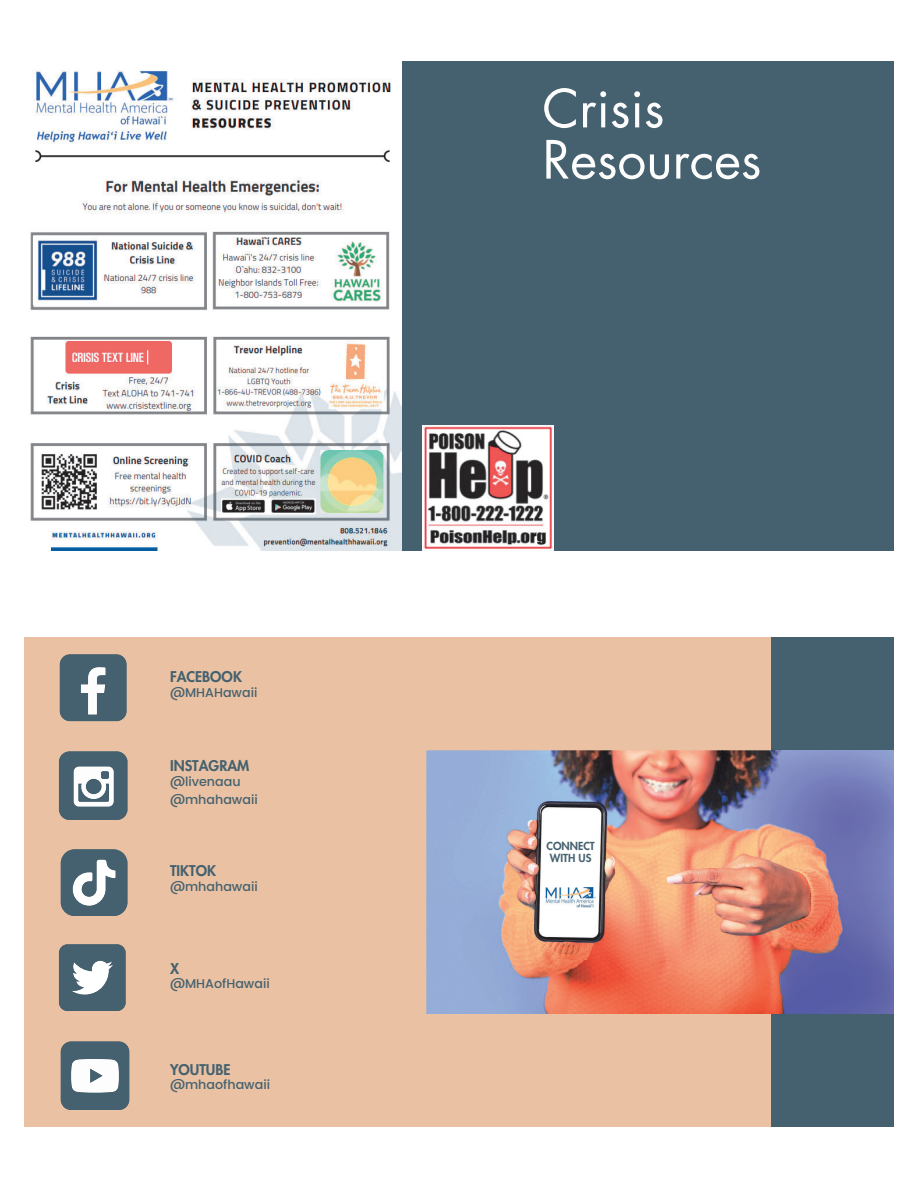
<style>
.page{position:relative;width:918px;height:1188px;background:#fff}
.page>*{position:absolute;margin:0;border:0;box-sizing:border-box;transform-origin:0 0}
.t1{font:51.3px/51.2px "Futura LT Pro";color:#fefdfd}
.t2{font:800 14.55px "Futura LT Pro";color:#45616f}
.t3{font:500 12.75px/17.7px "Poppins";color:#45616f}
.t4{font:800 10.8px/11.9px "Futura LT Pro";color:#45616f;text-align:center}
</style>
<div class="page">
<div style="left:24px;top:62px;width:870px;height:489px;background:#45616f"></div>
<img style="left:553px;top:426px;width:1px;height:125px">
<img style="left:24px;top:62px;width:377px;height:489px">
<hr style="left:423px;top:551px;width:130px;height:1px;background:#45616f">
<img style="left:423px;top:426px;width:130px;height:125px">
<div style="left:24px;top:637px;width:870px;height:489px;background:#eac2a3"></div>
<svg style="left:59px;top:654px;width:68px;height:68px;background:#647983"></svg>
<svg style="left:59px;top:751px;width:68px;height:69px;background:#738790"></svg>
<svg style="left:61px;top:849px;width:66px;height:67px;background:#6f838d"></svg>
<svg style="left:59px;top:944px;width:67px;height:67px;background:#6a7f8a"></svg>
<svg style="left:61px;top:1042px;width:68px;height:68px;background:#80929b"></svg>
<div style="left:772px;top:637px;width:122px;height:489px;background:#45616f"></div>
<img style="left:426px;top:750px;width:346px;height:263px">
<img style="left:542px;top:882px;width:54px;height:30px">
<img style="left:547px;top:842px;width:48px;height:8px">
<img style="left:550px;top:853px;width:41px;height:9px">
<svg style="left:772px;top:750px;width:122px;height:263px;background:#88769e"></svg>
<img style="left:542px;top:912px;width:54px;height:1px">
<p class="t2" style="left:170px;top:670px;width:73px">FACEBOOK</p>
<p class="t3" style="left:170px;top:684px;width:89px">@MHAHawaii</p>
<p class="t2" style="left:170px;top:759px;width:81px">INSTAGRAM</p>
<p class="t3" style="left:170px;top:773px;width:89px">@livenaau @mhahawaii</p>
<p class="t2" style="left:170px;top:864px;width:48px">TIKTOK</p>
<p class="t3" style="left:170px;top:878px;width:89px">@mhahawaii</p>
<p class="t2" style="left:170px;top:962px;width:11px">X</p>
<p class="t3" style="left:170px;top:975px;width:101px">@MHAofHawaii</p>
<p class="t2" style="left:170px;top:1063px;width:62px">YOUTUBE</p>
<p class="t3" style="left:170px;top:1076px;width:102px">@mhaofhawaii</p>
<h1 class="t1" style="left:542px;top:85px;width:220px">Crisis<br>Resources</h1>
<p class="t4" style="left:547px;top:841px;width:50px">CONNECT<br>WITH US</p>
</div>
